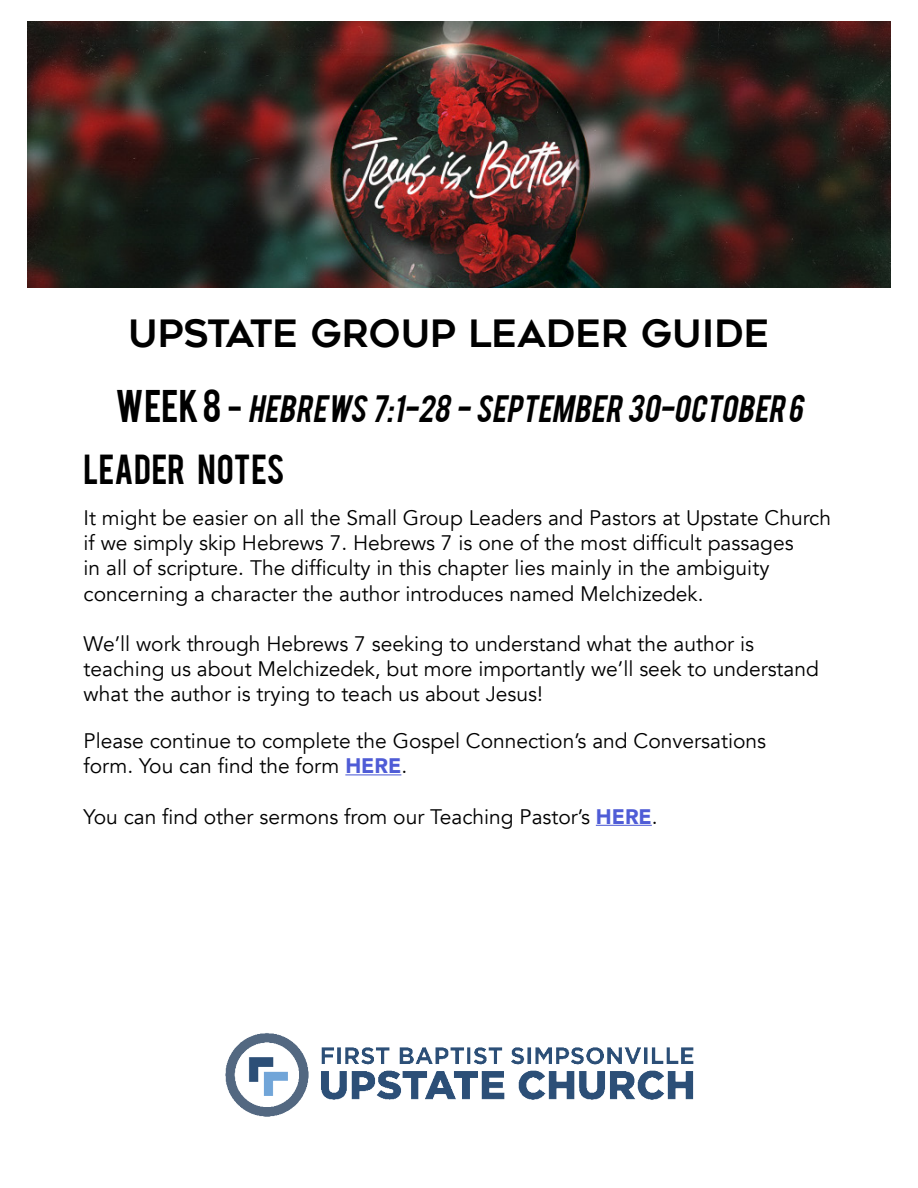
<style>
.page{position:relative;width:918px;height:1188px;background:#fff}
.page>*{position:absolute;margin:0;border:0;box-sizing:border-box;transform-origin:0 0}
.t1{font:37.5px "Geometos";color:#000}
.t2{font:33px "Bebas";color:#000}
.t3{font:italic 30px "Bebas";color:#000}
.t4{font:21px/25.2px "Avenir";color:#000}
.s1{font-style:normal;font-size:36px}
.s2{font-style:normal}
.s3{font-weight:900;color:#4f5cd6}
</style>
<div class="page">
<hr style="left:345px;top:774px;width:56px;height:1px;background:#4f5cd6">
<hr style="left:596px;top:825px;width:56px;height:1px;background:#4f5cd6">
<img style="left:27px;top:21px;width:864px;height:267px">
<img style="left:225px;top:1033px;width:469px;height:84px">
<p class="t1" style="left:128px;top:313px;width:643px">UPSTATE GROUP LEADER GUIDE</p>
<p class="t3" style="left:116px;top:387px;width:695px"><span class="s1">W e e k 8</span> <span class="s2">-</span> HEBREWS 7:1-28 - SEPTEMBER 30-OCTOBER 6</p>
<p class="t2" style="left:84px;top:446px;width:203px">LEADER NOTES</p>
<p class="t4" style="left:84px;top:505px;width:749px">It might be easier on all the Small Group Leaders and Pastors at Upstate Church if we simply skip Hebrews 7. Hebrews 7 is one of the most difficult passages<br>in all of scripture. The difficulty in this chapter lies mainly in the ambiguity concerning a character the author introduces named Melchizedek.</p>
<p class="t4" style="left:84px;top:631px;width:737px">We’ll work through Hebrews 7 seeking to understand what the author is teaching us about Melchizedek, but more importantly we’ll seek to understand what the author is trying to teach us about Jesus!</p>
<p class="t4" style="left:84px;top:729px;width:684px">Please continue to complete the Gospel Connection’s and Conversations</p>
<p class="t4" style="left:84px;top:754px;width:325px">form. You can find the form <span class="s3">HERE</span>.</p>
<p class="t4" style="left:84px;top:804px;width:576px">You can find other sermons from our Teaching Pastor’s <span class="s3">HERE</span>.</p>
</div>
